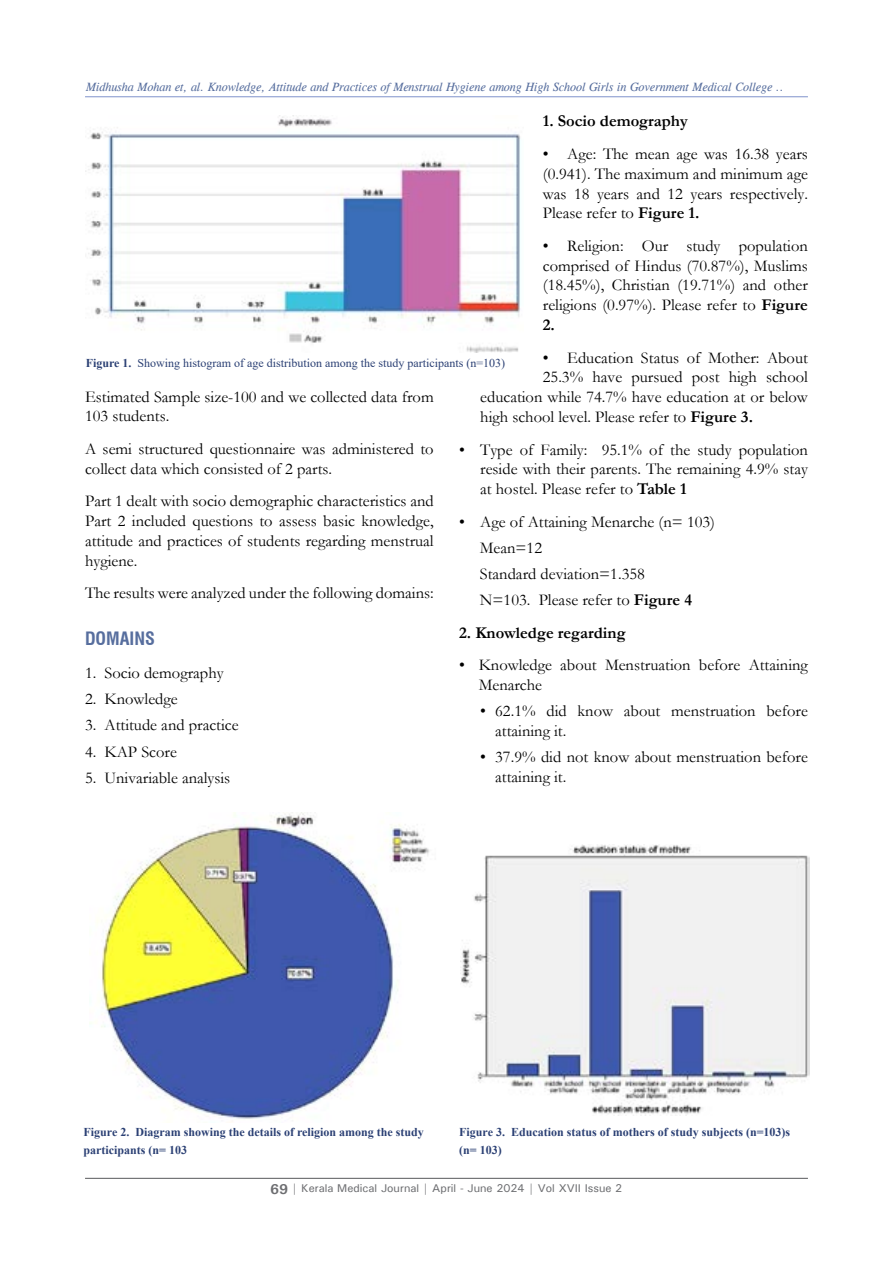
<style>
.page{position:relative;width:893px;height:1263px;background:#fff}
.page>*{position:absolute;margin:0;border:0;box-sizing:border-box;transform-origin:0 0}
.t1{font:700 condensed 18px "Swiss 721 BT";color:#576e9e}
.t2{font:16.5px/19.8px "Garamond";color:#000}
.t3{font:700 16.5px "Garamond";color:#000}
.t4{font:700 12px/18px "Times New Roman";color:#2b4074}
.t5{font:italic 12px "CG Times";color:#576e9e}
.t6{font:12px "Times New Roman";color:#2b4074}
.t7{font:500 11.25px "Univers";color:#6d6e71}
.s1{font-weight:700}
.s2{font-weight:700;font-size:14.25px}
</style>
<div class="page">
<hr style="left:85px;top:1178px;width:723px;height:1px;background:#58595b">
<hr style="left:85px;top:96px;width:723px;height:1px;background:#8d9fd1">
<img style="left:87px;top:115px;width:434px;height:237px">
<img style="left:89px;top:812px;width:341px;height:307px">
<img style="left:461px;top:844px;width:348px;height:272px">
<p class="t5" style="left:86px;top:80px;width:699px">Midhusha Mohan et, al. Knowledge, Attitude and Practices of Menstrual Hygiene among High School Girls in Government Medical College ..</p>
<p class="t3" style="left:543px;top:110px;width:146px">1. Socio demography</p>
<p class="t2" style="left:543px;top:143px;width:267px;text-align:justify">• Age: The mean age was 16.38 years (0.941). The maximum and minimum age was 18 years and 12 years respectively.<br>Please refer to <span class="s1">Figure 1.</span></p>
<p class="t2" style="left:543px;top:235px;width:267px;text-align:justify">• Religion: Our study population comprised of Hindus (70.87%), Muslims (18.45%), Christian (19.71%) and other religions (0.97%). Please refer to <span class="s1">Figure 2.</span></p>
<p class="t2" style="left:543px;top:347px;width:267px">• Education Status of Mother: About</p>
<p class="t2" style="left:543px;top:367px;width:267px">25.3% have pursued post high school</p>
<p class="t2" style="left:480px;top:387px;width:329px">education while 74.7% have education at or below</p>
<p class="t2" style="left:480px;top:406px;width:274px">high school level. Please refer to <span class="s1">Figure 3.</span></p>
<p class="t2" style="left:480px;top:439px;width:329px;text-align:justify;text-indent:-21px">• Type of Family: 95.1% of the study population reside with their parents. The remaining 4.9% stay at hostel. Please refer to <span class="s1">Table 1</span></p>
<p class="t2" style="left:480px;top:508px;width:237px;line-height:26.2px;text-indent:-21px">• Age of Attaining Menarche (n= 103)<br>Mean=12<br>Standard deviation=1.358<br>N=103. Please refer to <span class="s1">Figure 4</span></p>
<p class="t3" style="left:459px;top:621px;width:168px">2. Knowledge regarding</p>
<p class="t2" style="left:479px;top:655px;width:331px;text-indent:-20px">• Knowledge about Menstruation before Attaining<br>Menarche</p>
<p class="t2" style="left:495px;top:701px;width:314px;text-indent:-15px">• 62.1% did know about menstruation before attaining it.</p>
<p class="t2" style="left:495px;top:747px;width:314px;text-indent:-15px">• 37.9% did not know about menstruation before attaining it.</p>
<p class="t6" style="left:86px;top:354px;width:421px"><span class="s1">Figure 1.</span> Showing histogram of age distribution among the study participants (n=103)</p>
<p class="t2" style="left:85px;top:386px;width:350px">Estimated Sample size-100 and we collected data from<br>103 students.</p>
<p class="t2" style="left:85px;top:438px;width:350px">A semi structured questionnaire was administered to collect data which consisted of 2 parts.</p>
<p class="t2" style="left:85px;top:491px;width:350px;text-align:justify">Part 1 dealt with socio demographic characteristics and Part 2 included questions to assess basic knowledge, attitude and practices of students regarding menstrual hygiene.</p>
<p class="t2" style="left:85px;top:583px;width:350px">The results were analyzed under the following domains:</p>
<p class="t1" style="left:85px;top:628px;width:72px">DOMAINS</p>
<p class="t2" style="left:85px;top:662px;width:140px">1. Socio demography</p>
<p class="t2" style="left:85px;top:689px;width:94px">2. Knowledge</p>
<p class="t2" style="left:85px;top:715px;width:155px">3. Attitude and practice</p>
<p class="t2" style="left:85px;top:741px;width:93px">4. KAP Score</p>
<p class="t2" style="left:85px;top:767px;width:147px">5. Univariable analysis</p>
<p class="t4" style="left:84px;top:1123px;width:342px">Figure 2. Diagram showing the details of religion among the study participants (n= 103</p>
<p class="t4" style="left:459px;top:1123px;width:332px">Figure 3. Education status of mothers of study subjects (n=103)s (n= 103)</p>
<p class="t7" style="left:270px;top:1181px;width:354px"><span class="s2">69</span> <span class="s1">|</span> Kerala Medical Journal | April - June 2024 | Vol XVII Issue 2</p>
</div>
